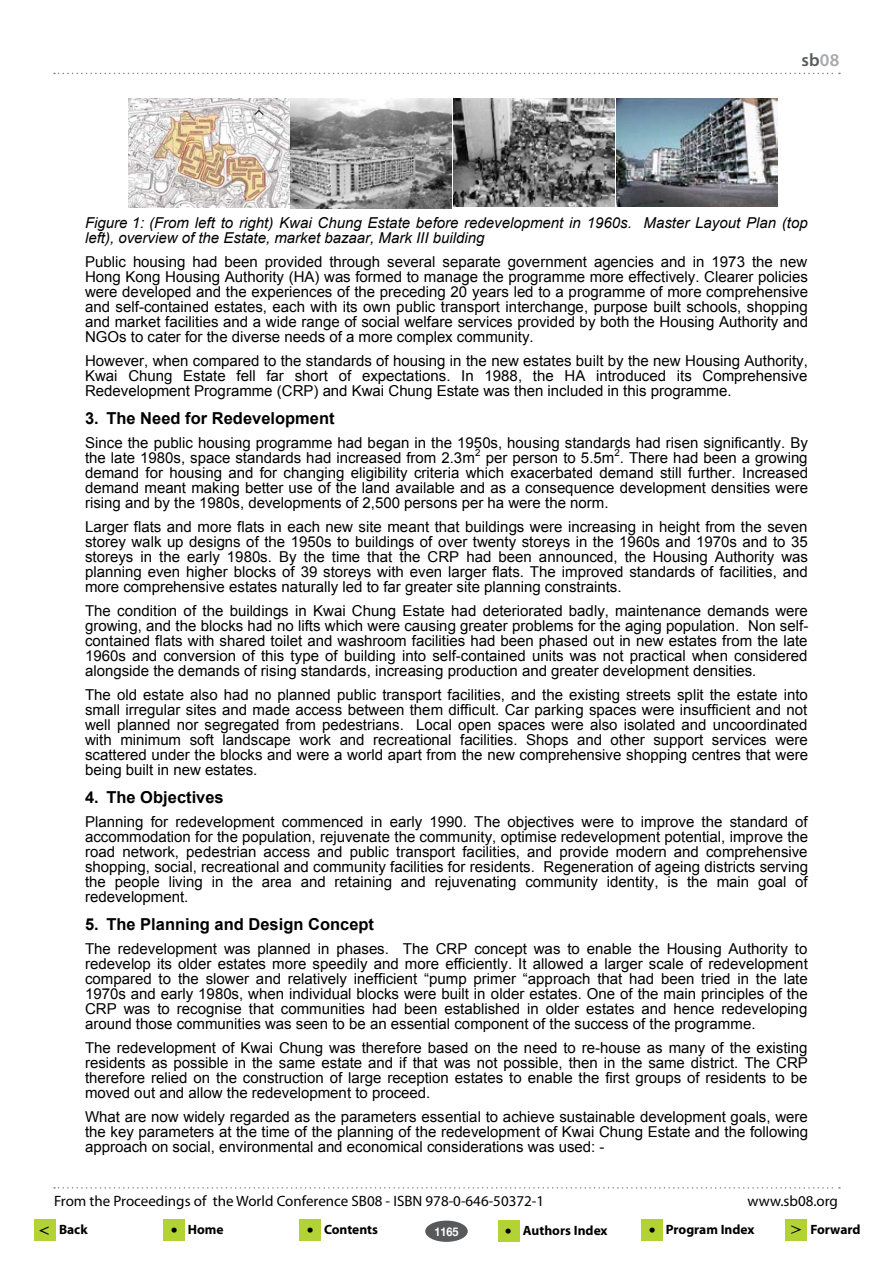
<style>
.page{position:relative;width:893px;height:1263px;background:#fff}
.page>*{position:absolute;margin:0;border:0;box-sizing:border-box;transform-origin:0 0}
.t1{font:600 18px "Myriad Pro";color:#58595b}
.t2{font:700 16.5px "Arial";color:#000}
.t3{font:15px/15px "Arial";color:#000;text-align:justify}
.t4{font:italic 15px/15px "Arial";color:#000}
.t5{font:15px "Myriad Pro";color:#000}
.t6{font:700 13.5px "Myriad Pro";color:#000}
.t7{font:700 12px "Helvetica Neue";color:#fff;scale:.9 1}
.t8{font:9.75px "Arial";color:#000}
.s1{color:#a7a9ac}
.s2{font-family:"Times";font-weight:400;font-size:18px}
</style>
<div class="page">
<svg style="left:54px;top:73px;width:786px;height:1px"></svg>
<svg style="left:54px;top:1187px;width:786px;height:1px"></svg>
<div style="left:425px;top:1220px;width:43px;height:22px;background:#58595b;border-radius:50%"></div>
<div style="left:34px;top:1219px;width:21px;height:21px;background:#b3d335"></div>
<div style="left:785px;top:1219px;width:22px;height:21px;background:#b3d335"></div>
<div style="left:163px;top:1219px;width:21px;height:22px;background:#b3d335"></div>
<div style="left:498px;top:1220px;width:21px;height:22px;background:#b3d335"></div>
<div style="left:642px;top:1219px;width:21px;height:22px;background:#b3d335"></div>
<div style="left:299px;top:1219px;width:22px;height:22px;background:#b3d335"></div>
<img style="left:129px;top:99px;width:323px;height:109px">
<img style="left:453px;top:99px;width:324px;height:107px">
<p class="t1" style="left:801px;top:48px;width:39px">sb<span class="s1">08</span></p>
<p class="t4" style="left:85px;top:216px;width:724px">Figure 1: (From left to right) Kwai Chung Estate before redevelopment in 1960s. Master Layout Plan (top left), overview of the Estate, market bazaar, Mark III building</p>
<p class="t3" style="left:85px;top:255px;width:725px">Public housing had been provided through several separate government agencies and in 1973 the new Hong Kong Housing Authority (HA) was formed to manage the programme more effectively. Clearer policies were developed and the experiences of the preceding 20 years led to a programme of more comprehensive and self-contained estates, each with its own public transport interchange, purpose built schools, shopping and market facilities and a wide range of social welfare services provided by both the Housing Authority and NGOs to cater for the diverse needs of a more complex community.</p>
<p class="t3" style="left:85px;top:354px;width:724px">However, when compared to the standards of housing in the new estates built by the new Housing Authority, Kwai Chung Estate fell far short of expectations. In 1988, the HA introduced its Comprehensive Redevelopment Programme (CRP) and Kwai Chung Estate was then included in this programme.</p>
<p class="t2" style="left:85px;top:407px;width:251px">3. The Need for Redevelopment</p>
<p class="t3" style="left:85px;top:436px;width:724px">Since the public housing programme had began in the 1950s, housing standards had risen significantly. By the late 1980s, space standards had increased from 2.3m</p>
<p class="t8" style="left:614px;top:446px;width:7px">2</p>
<p class="t3" style="left:85px;top:466px;width:725px">demand for housing and for changing eligibility criteria which exacerbated demand still further. Increased demand meant making better use of the land available and as a consequence development densities were rising and by the 1980s, developments of 2,500 persons per ha were the norm.</p>
<p class="t3" style="left:85px;top:520px;width:724px">Larger flats and more flats in each new site meant that buildings were increasing in height from the seven storey walk up designs of the 1950s to buildings of over twenty storeys in the 1960s and 1970s and to 35 storeys in the early 1980s. By the time that the CRP had been announced, the Housing Authority was planning even higher blocks of 39 storeys with even larger flats. The improved standards of facilities, and more comprehensive estates naturally led to far greater site planning constraints.</p>
<p class="t3" style="left:85px;top:604px;width:725px">The condition of the buildings in Kwai Chung Estate had deteriorated badly, maintenance demands were growing, and the blocks had no lifts which were causing greater problems for the aging population. Non self&shy;contained flats with shared toilet and washroom facilities had been phased out in new estates from the late 1960s and conversion of this type of building into self-contained units was not practical when considered alongside the demands of rising standards, increasing production and greater development densities.</p>
<p class="t3" style="left:85px;top:688px;width:725px">The old estate also had no planned public transport facilities, and the existing streets split the estate into small irregular sites and made access between them difficult. Car parking spaces were insufficient and not well planned nor segregated from pedestrians. Local open spaces were also isolated and uncoordinated with minimum soft landscape work and recreational facilities. Shops and other support services were scattered under the blocks and were a world apart from the new comprehensive shopping centres that were being built in new estates.</p>
<p class="t2" style="left:85px;top:786px;width:140px">4. The Objectives</p>
<p class="t3" style="left:85px;top:814px;width:725px">Planning for redevelopment commenced in early 1990. The objectives were to improve the standard of accommodation for the population, rejuvenate the community, optimise redevelopment potential, improve the road network, pedestrian access and public transport facilities, and provide modern and comprehensive shopping, social, recreational and community facilities for residents. Regeneration of ageing districts serving the people living in the area and retaining and rejuvenating community identity, is the main goal of redevelopment.</p>
<p class="t2" style="left:85px;top:913px;width:291px">5. The Planning and Design Concept</p>
<p class="t3" style="left:85px;top:941px;width:724px">The redevelopment was planned in phases. The CRP concept was to enable the Housing Authority to redevelop its older estates more speedily and more efficiently. It allowed a larger scale of redevelopment compared to the slower and relatively inefficient “pump primer “approach that had been tried in the late 1970s and early 1980s, when individual blocks were built in older estates. One of the main principles of the CRP was to recognise that communities had been established in older estates and hence redeveloping around those communities was seen to be an essential component of the success of the programme.</p>
<p class="t3" style="left:85px;top:1040px;width:724px">The redevelopment of Kwai Chung was therefore based on the need to re-house as many of the existing residents as possible in the same estate and if that was not possible, then in the same district. The CRP therefore relied on the construction of large reception estates to enable the first groups of residents to be moved out and allow the redevelopment to proceed.</p>
<p class="t3" style="left:85px;top:1110px;width:725px">What are now widely regarded as the parameters essential to achieve sustainable development goals, were the key parameters at the time of the planning of the redevelopment of Kwai Chung Estate and the following approach on social, environmental and economical considerations was used: -</p>
<p class="t8" style="left:475px;top:446px;width:7px">2</p>
<p class="t3" style="left:486px;top:451px;width:323px">per person to 5.5m . There had been a growing</p>
<p class="t5" style="left:54px;top:1191px;width:492px">From the Proceedings of the World Conference SB08 - ISBN 978-0-646-50372-1</p>
<p class="t5" style="left:748px;top:1191px;width:92px">www.sb08.org</p>
<p class="t6" style="left:39px;top:1220px;width:50px"><span class="s2">&lt;</span> Back</p>
<p class="t6" style="left:171px;top:1220px;width:54px"><span class="s2">•</span> Home</p>
<p class="t6" style="left:307px;top:1220px;width:73px"><span class="s2">•</span> Contents</p>
<p class="t7" style="left:434px;top:1224px;width:28px">1165</p>
<p class="t6" style="left:505px;top:1221px;width:104px"><span class="s2">•</span> Authors Index</p>
<p class="t6" style="left:649px;top:1221px;width:107px"><span class="s2">•</span> Program Index</p>
<p class="t6" style="left:791px;top:1221px;width:71px"><span class="s2">&gt;</span> Forward</p>
</div>
